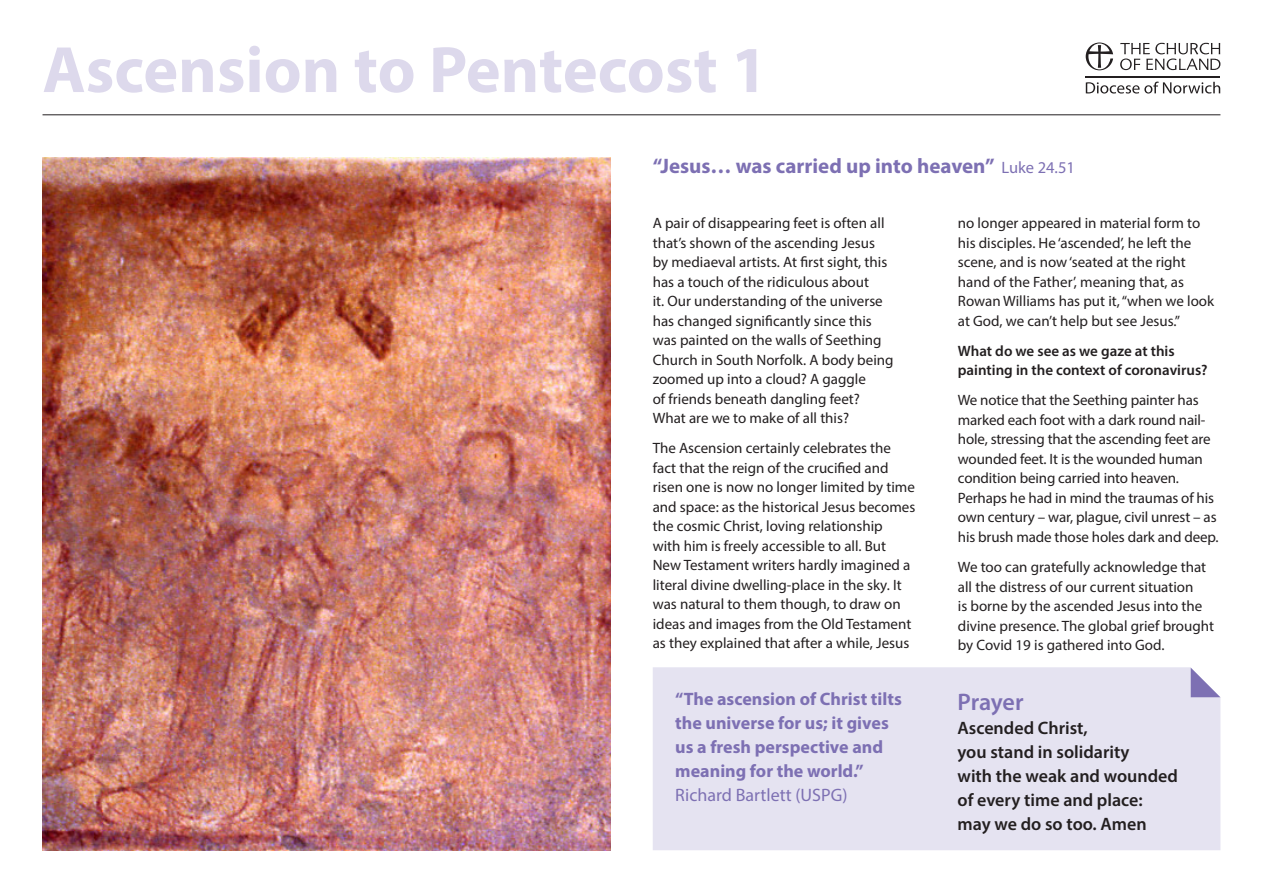
<style>
.page{position:relative;width:1263px;height:893px;background:#fff}
.page>*{position:absolute;margin:0;border:0;box-sizing:border-box;transform-origin:0 0}
.t1{font:700 66px "Myriad Pro";color:#ddd9ec}
.t2{font:600 24px "Myriad Pro";letter-spacing:-.01em;color:#7d70b3}
.t3{font:700 21px "Myriad Pro";color:#7d70b3}
.t4{font:600 18px "Myriad Pro";color:#231f20}
.t5{font:700 18px/24px "Myriad Pro";color:#7d70b3}
.t6{font:18px "Myriad Pro";color:#7d70b3}
.t7{font:15px/19.5px "Myriad Pro";color:#231f20}
.t8{font:600 15px/19.5px "Myriad Pro";color:#231f20}
.s1{font-weight:400;font-size:16.5px}
</style>
<div class="page">
<svg style="left:1086px;top:43px;width:27px;height:27px"></svg>
<svg style="left:1120px;top:43px;width:100px;height:27px"></svg>
<svg style="left:1086px;top:82px;width:134px;height:12px"></svg>
<hr style="left:1086px;top:76px;width:134px;height:2px;background:#231f20">
<hr style="left:43px;top:114px;width:1177px;height:1px;background:#231f20">
<img style="left:43px;top:157px;width:567px;height:693px">
<div style="left:653px;top:667px;width:567px;height:183px;background:#e5e3f1"></div>
<svg style="left:1191px;top:667px;width:29px;height:30px"></svg>
<p class="t1" style="left:43px;top:27px;width:727px">Ascension to Pentecost 1</p>
<p class="t3" style="left:653px;top:152px;width:424px">“Jesus… was carried up into heaven” <span class="s1">Luke 24.51</span></p>
<p class="t7" style="left:653px;top:213px;width:242px">A pair of disappearing feet is often all that’s shown of the ascending Jesus by mediaeval artists. At first sight, this has a touch of the ridiculous about<br>it. Our understanding of the universe has changed significantly since this was painted on the walls of Seething Church in South Norfolk. A body being zoomed up into a cloud? A gaggle<br>of friends beneath dangling feet?<br>What are we to make of all this?</p>
<p class="t7" style="left:653px;top:438px;width:264px">The Ascension certainly celebrates the fact that the reign of the crucified and risen one is now no longer limited by time and space: as the historical Jesus becomes the cosmic Christ, loving relationship<br>with him is freely accessible to all. But New Testament writers hardly imagined a literal divine dwelling-place in the sky. It was natural to them though, to draw on ideas and images from the Old Testament as they explained that after a while, Jesus</p>
<p class="t5" style="left:675px;top:686px;width:228px">“The ascension of Christ tilts the universe for us; it gives us a fresh perspective and meaning for the world.”</p>
<p class="t6" style="left:675px;top:784px;width:174px">Richard Bartlett (USPG)</p>
<p class="t7" style="left:958px;top:213px;width:258px">no longer appeared in material form to his disciples. He ‘ascended’, he left the scene, and is now ‘seated at the right hand of the Father’, meaning that, as Rowan Williams has put it, “when we look at God, we can’t help but see Jesus.”</p>
<p class="t8" style="left:958px;top:341px;width:251px">What do we see as we gaze at this painting in the context of coronavirus?</p>
<p class="t7" style="left:958px;top:390px;width:262px">We notice that the Seething painter has marked each foot with a dark round nail&shy;hole, stressing that the ascending feet are wounded feet. It is the wounded human condition being carried into heaven.<br>Perhaps he had in mind the traumas of his own century – war, plague, civil unrest – as his brush made those holes dark and deep.</p>
<p class="t7" style="left:958px;top:557px;width:258px">We too can gratefully acknowledge that all the distress of our current situation<br>is borne by the ascended Jesus into the divine presence. The global grief brought by Covid 19 is gathered into God.</p>
<p class="t2" style="left:957px;top:686px;width:68px">Prayer</p>
<p class="t4" style="left:957px;top:716px;width:132px">Ascended Christ,</p>
<p class="t4" style="left:957px;top:740px;width:173px">you stand in solidarity</p>
<p class="t4" style="left:957px;top:764px;width:222px">with the weak and wounded</p>
<p class="t4" style="left:957px;top:788px;width:187px">of every time and place:</p>
<p class="t4" style="left:957px;top:812px;width:191px">may we do so too. Amen</p>
</div>
